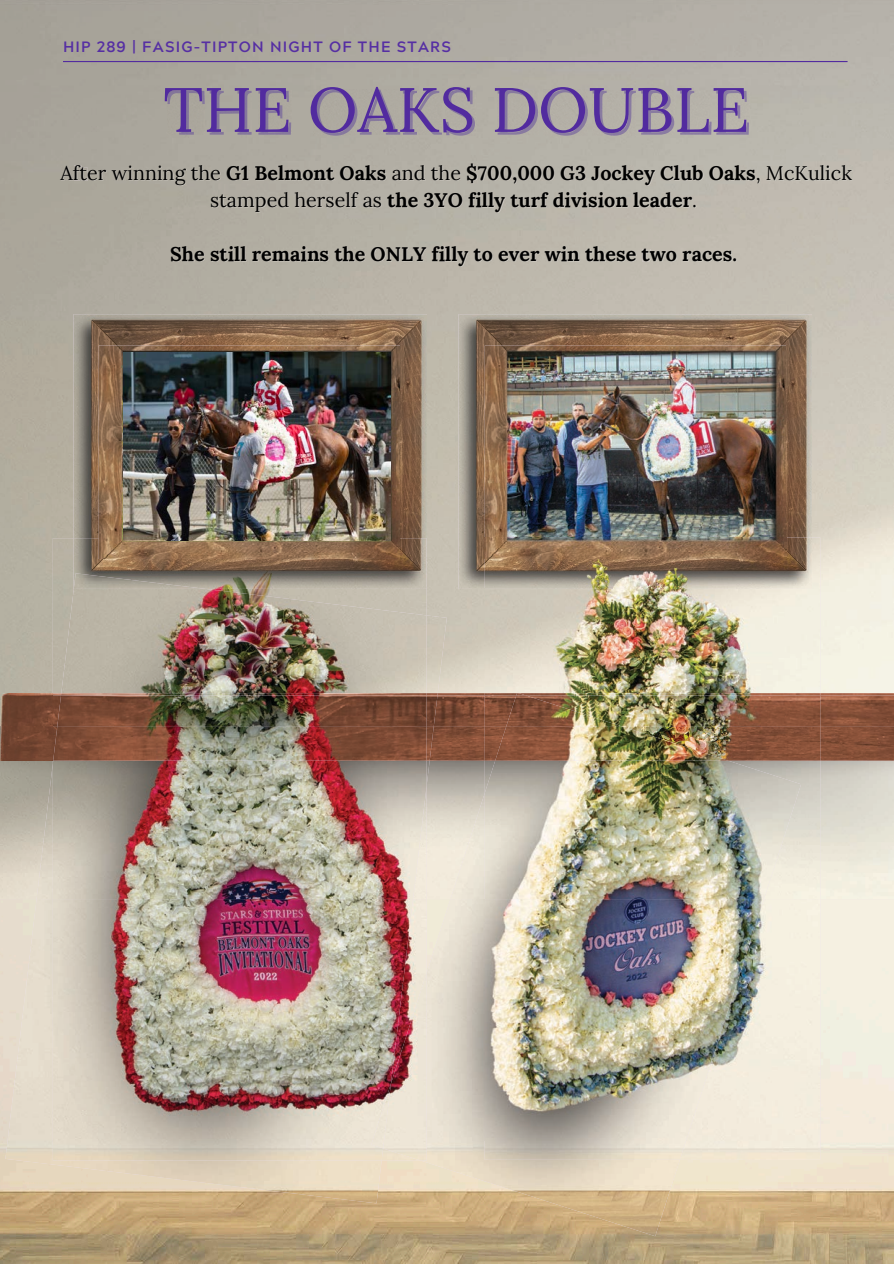
<style>
.page{position:relative;width:894px;height:1264px;background:#fff}
.page>*{position:absolute;margin:0;border:0;box-sizing:border-box;transform-origin:0 0}
.t1{font:62.55px "Lora";color:#522b9f}
.t2{font:700 19.8px/27px "Lora";color:#000;text-align:center}
.t3{font:700 15px "Acherus Grotesque";letter-spacing:.08em;color:#562fa3}
.s1{font-weight:400}
</style>
<div class="page">
<img style="left:0;top:899px;width:893px;height:364px">
<img style="left:0;top:0;width:893px;height:320px">
<div style="left:0;top:320px;width:73px;height:373px;background:#b3ae9f"></div>
<hr style="left:63px;top:61px;width:784px;height:1px;background:#522b9f">
<img style="left:472px;top:1140px;width:207px;height:96px">
<img style="left:421px;top:899px;width:52px;height:278px">
<img style="left:472px;top:899px;width:12px;height:241px">
<img style="left:0;top:760px;width:893px;height:139px">
<img style="left:450px;top:793px;width:34px;height:106px">
<img style="left:426px;top:615px;width:20px;height:78px">
<img style="left:426px;top:760px;width:3px;height:26px">
<img style="left:5px;top:899px;width:376px;height:304px">
<img style="left:37px;top:763px;width:16px;height:136px">
<img style="left:437px;top:695px;width:456px;height:32px">
<img style="left:437px;top:693px;width:456px;height:2px">
<img style="left:433px;top:727px;width:460px;height:33px">
<img style="left:61px;top:695px;width:376px;height:32px">
<svg style="left:426px;top:693px;width:11px;height:2px"></svg>
<img style="left:426px;top:727px;width:7px;height:33px">
<img style="left:0;top:693px;width:53px;height:67px">
<div style="left:53px;top:538px;width:20px;height:155px;background:#b8b2a3"></div>
<img style="left:61px;top:589px;width:365px;height:106px">
<img style="left:413px;top:899px;width:13px;height:74px">
<div style="left:413px;top:973px;width:13px;height:187px;background:#ece5d6"></div>
<img style="left:53px;top:899px;width:360px;height:261px">
<img style="left:371px;top:1083px;width:20px;height:65px">
<img style="left:53px;top:727px;width:373px;height:172px">
<img style="left:53px;top:695px;width:8px;height:32px">
<svg style="left:53px;top:693px;width:8px;height:2px"></svg>
<img style="left:53px;top:727px;width:4px;height:33px">
<img style="left:73px;top:314px;width:354px;height:275px">
<img style="left:73px;top:538px;width:353px;height:51px">
<img style="left:74px;top:573px;width:132px;height:16px">
<img style="left:99px;top:345px;width:301px;height:214px">
<img style="left:458px;top:314px;width:353px;height:275px">
<img style="left:484px;top:345px;width:301px;height:192px">
<div style="left:763px;top:899px;width:57px;height:260px;background:#f5efe0"></div>
<img style="left:484px;top:537px;width:336px;height:362px">
<img style="left:484px;top:899px;width:279px;height:260px">
<img style="left:484px;top:760px;width:316px;height:139px">
<img style="left:506px;top:695px;width:117px;height:32px">
<svg style="left:516px;top:692px;width:9px;height:3px"></svg>
<img style="left:495px;top:727px;width:233px;height:33px">
<img style="left:484px;top:537px;width:327px;height:52px">
<img style="left:484px;top:537px;width:301px;height:22px">
<img style="left:124px;top:353px;width:267px;height:187px">
<img style="left:167px;top:91px;width:38px;height:44px">
<img style="left:209px;top:91px;width:42px;height:44px">
<img style="left:258px;top:91px;width:33px;height:44px">
<img style="left:313px;top:90px;width:44px;height:46px">
<img style="left:360px;top:90px;width:40px;height:45px">
<img style="left:403px;top:91px;width:39px;height:44px">
<img style="left:446px;top:90px;width:29px;height:46px">
<img style="left:497px;top:91px;width:41px;height:44px">
<img style="left:543px;top:90px;width:44px;height:46px">
<img style="left:592px;top:91px;width:43px;height:45px">
<img style="left:641px;top:91px;width:33px;height:44px">
<img style="left:680px;top:91px;width:31px;height:44px">
<img style="left:716px;top:91px;width:32px;height:44px">
<img style="left:61px;top:165px;width:13px;height:15px">
<img style="left:74px;top:165px;width:7px;height:15px">
<svg style="left:81px;top:168px;width:26px;height:13px"></svg>
<img style="left:112px;top:170px;width:16px;height:10px">
<img style="left:129px;top:166px;width:4px;height:14px">
<svg style="left:134px;top:170px;width:23px;height:10px"></svg>
<img style="left:158px;top:166px;width:5px;height:14px">
<svg style="left:164px;top:170px;width:11px;height:10px"></svg>
<img style="left:176px;top:169px;width:10px;height:17px">
<svg style="left:192px;top:168px;width:7px;height:13px"></svg>
<img style="left:199px;top:165px;width:11px;height:15px">
<svg style="left:212px;top:170px;width:9px;height:11px"></svg>
<img style="left:227px;top:166px;width:22px;height:15px">
<img style="left:242px;top:166px;width:7px;height:14px">
<svg style="left:256px;top:167px;width:22px;height:14px"></svg>
<img style="left:279px;top:165px;width:5px;height:15px">
<img style="left:285px;top:170px;width:17px;height:10px">
<svg style="left:303px;top:168px;width:32px;height:13px"></svg>
<img style="left:341px;top:166px;width:13px;height:15px">
<svg style="left:356px;top:170px;width:9px;height:11px"></svg>
<img style="left:366px;top:165px;width:11px;height:15px">
<svg style="left:378px;top:170px;width:8px;height:11px"></svg>
<svg style="left:393px;top:170px;width:21px;height:11px"></svg>
<img style="left:415px;top:165px;width:10px;height:16px">
<svg style="left:432px;top:168px;width:7px;height:13px"></svg>
<img style="left:439px;top:165px;width:11px;height:15px">
<svg style="left:451px;top:170px;width:10px;height:11px"></svg>
<img style="left:468px;top:164px;width:9px;height:19px">
<img style="left:478px;top:166px;width:21px;height:15px">
<img style="left:501px;top:166px;width:11px;height:15px">
<svg style="left:513px;top:178px;width:4px;height:6px"></svg>
<img style="left:518px;top:166px;width:11px;height:15px">
<img style="left:531px;top:166px;width:13px;height:15px">
<img style="left:544px;top:166px;width:10px;height:15px">
<img style="left:561px;top:166px;width:15px;height:15px">
<img style="left:576px;top:166px;width:10px;height:15px">
<img style="left:592px;top:167px;width:8px;height:14px">
<svg style="left:601px;top:170px;width:21px;height:11px"></svg>
<img style="left:622px;top:165px;width:11px;height:15px">
<svg style="left:634px;top:170px;width:10px;height:11px"></svg>
<img style="left:644px;top:170px;width:11px;height:16px">
<img style="left:661px;top:165px;width:19px;height:16px">
<img style="left:674px;top:165px;width:6px;height:15px">
<svg style="left:680px;top:170px;width:12px;height:11px"></svg>
<img style="left:692px;top:165px;width:11px;height:16px">
<img style="left:710px;top:166px;width:13px;height:15px">
<svg style="left:725px;top:170px;width:9px;height:11px"></svg>
<img style="left:735px;top:165px;width:11px;height:15px">
<svg style="left:747px;top:170px;width:13px;height:14px"></svg>
<img style="left:767px;top:166px;width:16px;height:15px">
<img style="left:796px;top:166px;width:12px;height:1px">
<svg style="left:785px;top:167px;width:34px;height:14px"></svg>
<img style="left:820px;top:165px;width:10px;height:15px">
<img style="left:826px;top:166px;width:4px;height:14px">
<svg style="left:832px;top:170px;width:9px;height:11px"></svg>
<img style="left:842px;top:165px;width:10px;height:15px">
<svg style="left:212px;top:195px;width:25px;height:13px"></svg>
<img style="left:238px;top:197px;width:17px;height:10px">
<img style="left:256px;top:197px;width:10px;height:15px">
<svg style="left:268px;top:197px;width:9px;height:11px"></svg>
<img style="left:279px;top:192px;width:10px;height:16px">
<img style="left:295px;top:192px;width:11px;height:15px">
<svg style="left:307px;top:197px;width:38px;height:11px"></svg>
<img style="left:346px;top:192px;width:4px;height:15px">
<img style="left:352px;top:192px;width:7px;height:15px">
<svg style="left:364px;top:197px;width:18px;height:11px"></svg>
<svg style="left:388px;top:195px;width:8px;height:13px"></svg>
<img style="left:396px;top:192px;width:12px;height:15px">
<svg style="left:409px;top:197px;width:9px;height:11px"></svg>
<img style="left:424px;top:193px;width:25px;height:15px">
<svg style="left:435px;top:194px;width:13px;height:13px"></svg>
<img style="left:449px;top:193px;width:14px;height:15px">
<img style="left:469px;top:192px;width:25px;height:15px">
<svg style="left:476px;top:192px;width:1px;height:15px"></svg>
<img style="left:495px;top:197px;width:10px;height:16px">
<svg style="left:511px;top:195px;width:29px;height:13px"></svg>
<img style="left:541px;top:192px;width:8px;height:15px">
<img style="left:554px;top:192px;width:17px;height:16px">
<img style="left:565px;top:192px;width:6px;height:15px">
<svg style="left:571px;top:197px;width:11px;height:10px"></svg>
<img style="left:582px;top:192px;width:6px;height:15px">
<svg style="left:589px;top:197px;width:8px;height:11px"></svg>
<img style="left:599px;top:192px;width:5px;height:15px">
<svg style="left:605px;top:197px;width:23px;height:11px"></svg>
<img style="left:634px;top:192px;width:5px;height:15px">
<svg style="left:640px;top:197px;width:20px;height:11px"></svg>
<img style="left:661px;top:192px;width:11px;height:16px">
<svg style="left:673px;top:197px;width:23px;height:11px"></svg>
<img style="left:171px;top:246px;width:23px;height:16px">
<img style="left:183px;top:246px;width:11px;height:15px">
<svg style="left:195px;top:251px;width:10px;height:11px"></svg>
<svg style="left:211px;top:249px;width:18px;height:13px"></svg>
<img style="left:229px;top:246px;width:6px;height:15px">
<img style="left:235px;top:246px;width:12px;height:15px">
<svg style="left:253px;top:251px;width:19px;height:11px"></svg>
<img style="left:273px;top:251px;width:17px;height:10px">
<svg style="left:291px;top:251px;width:10px;height:11px"></svg>
<img style="left:302px;top:246px;width:5px;height:15px">
<svg style="left:308px;top:251px;width:21px;height:11px"></svg>
<svg style="left:335px;top:249px;width:8px;height:13px"></svg>
<img style="left:343px;top:246px;width:12px;height:15px">
<svg style="left:356px;top:251px;width:9px;height:11px"></svg>
<img style="left:372px;top:247px;width:13px;height:15px">
<img style="left:387px;top:247px;width:39px;height:15px">
<svg style="left:402px;top:248px;width:24px;height:13px"></svg>
<img style="left:432px;top:246px;width:8px;height:15px">
<img style="left:441px;top:246px;width:16px;height:15px">
<svg style="left:440px;top:246px;width:1px;height:15px"></svg>
<img style="left:458px;top:251px;width:11px;height:16px">
<svg style="left:474px;top:249px;width:19px;height:13px"></svg>
<svg style="left:499px;top:251px;width:41px;height:11px"></svg>
<img style="left:545px;top:251px;width:16px;height:10px">
<img style="left:562px;top:246px;width:5px;height:15px">
<svg style="left:568px;top:251px;width:12px;height:10px"></svg>
<svg style="left:586px;top:249px;width:8px;height:13px"></svg>
<img style="left:594px;top:246px;width:11px;height:15px">
<svg style="left:606px;top:251px;width:30px;height:11px"></svg>
<img style="left:651px;top:251px;width:15px;height:10px">
<svg style="left:642px;top:249px;width:9px;height:13px"></svg>
<svg style="left:667px;top:251px;width:9px;height:11px"></svg>
<svg style="left:683px;top:251px;width:53px;height:11px"></svg>
<p class="t3" style="left:63px;top:33px;width:389px">HIP 289 | FASIG-TIPTON NIGHT OF THE STARS</p>
<h1 class="t1" style="left:163px;top:62px;width:587px">THE OAKS DOUBLE</h1>
<p class="t2" style="left:60px;top:157px;width:792px"><span class="s1">After winning the</span> G1 Belmont Oaks <span class="s1">and the</span> $700,000 G3 Jockey Club Oaks<span class="s1">, McKulick stamped herself as</span> the 3YO filly turf division leader</p>
<p class="t2" style="left:170px;top:238px;width:568px">She still remains the ONLY filly to ever win these two races.</p>
</div>
